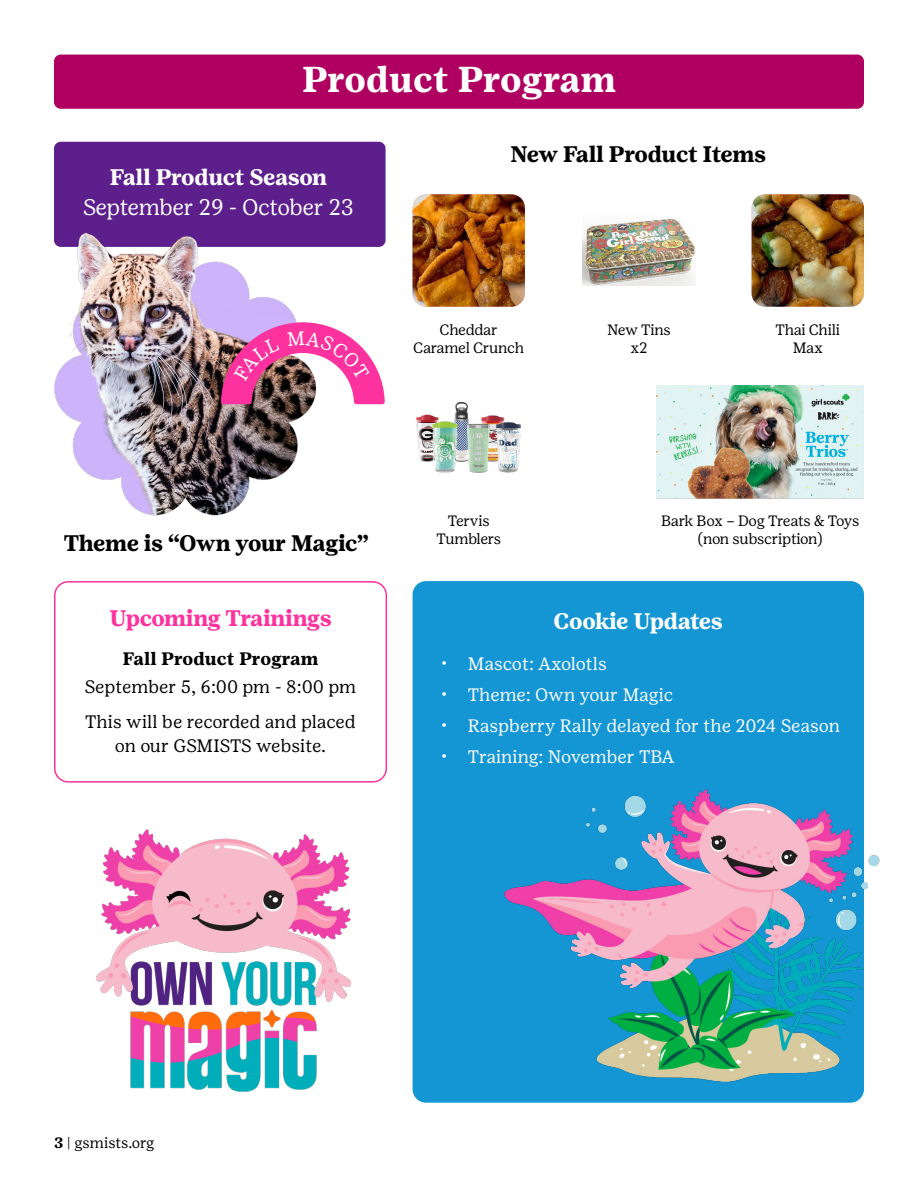
<style>
.page{position:relative;width:918px;height:1188px;background:#fff}
.page>*{position:absolute;margin:0;border:0;box-sizing:border-box;transform-origin:0 0}
.t1{font:700 36px "Girl Scout Text";color:#fff}
.t2{font:700 22.5px "Girl Scout Text";letter-spacing:-.02em;color:#000}
.t3{font:700 22.5px "Girl Scout Text";letter-spacing:-.02em;color:#fff}
.t4{font:22.5px "Girl Scout Text";letter-spacing:-.02em;color:#fff}
.t5{font:700 22.5px "Girl Scout Text";letter-spacing:-.02em;color:#fd329e}
.t6{font:18px "Girl Scout Text";letter-spacing:-.005em;color:#fff}
.t7{font:18px/35.4px "Girl Scout Text";color:#000}
.t8{font:700 18px "Girl Scout Text";color:#000}
.t9{font:15px/18.6px "Girl Scout Text";letter-spacing:-.02em;color:#000;text-align:center}
.s1{font-weight:700}
</style>
<div class="page">
<div style="left:54px;top:55px;width:810px;height:54px;background:#af0061;border-radius:7px"></div>
<div style="left:54px;top:142px;width:332px;height:105px;background:#5c1f8b;border-radius:7px"></div>
<img style="left:54px;top:232px;width:266px;height:284px">
<img style="left:413px;top:194px;width:112px;height:113px">
<img style="left:416px;top:403px;width:104px;height:69px">
<img style="left:752px;top:194px;width:112px;height:113px">
<img style="left:583px;top:218px;width:112px;height:68px">
<img style="left:656px;top:385px;width:208px;height:113px">
<div style="left:54px;top:581px;width:333px;height:202px;border:2px solid #fd329e;border-radius:14px"></div>
<img style="left:96px;top:829px;width:256px;height:263px">
<div style="left:413px;top:581px;width:451px;height:522px;background:#1496d4;border-radius:14px"></div>
<img style="left:477px;top:789px;width:403px;height:314px">
<svg style="left:221px;top:322px;width:164px;height:82px"></svg>
<h1 class="t1" style="left:302px;top:58px;width:316px">Product Program</h1>
<h2 class="t3" style="left:110px;top:163px;width:219px">Fall Product Season</h2>
<h2 class="t4" style="left:83px;top:193px;width:272px">September 29 - October 23</h2>
<h2 class="t2" style="left:510px;top:140px;width:258px">New Fall Product Items</h2>
<p class="t9" style="left:413px;top:320px;width:112px">Cheddar<br>Caramel Crunch</p>
<p class="t9" style="left:607px;top:320px;width:65px">New Tins x2</p>
<p class="t9" style="left:776px;top:320px;width:66px">Thai Chili<br>Max</p>
<h2 class="t2" style="left:64px;top:529px;width:307px">Theme is “Own your Magic”</h2>
<h2 class="t5" style="left:109px;top:604px;width:224px">Upcoming Trainings</h2>
<p class="t8" style="left:123px;top:647px;width:197px">Fall Product Program</p>
<p class="t7" style="left:85px;top:669px;width:273px">September 5, 6:00 pm - 8:00 pm<br>This will be recorded and placed</p>
<p class="t7" style="left:115px;top:727px;width:213px">on our GSMISTS website.</p>
<p class="t9" style="left:436px;top:511px;width:66px">Tervis<br>Tumblers</p>
<p class="t9" style="left:661px;top:511px;width:200px">Bark Box – Dog Treats &amp; Toys (non subscription)</p>
<h2 class="t3" style="left:554px;top:607px;width:171px">Cookie Updates</h2>
<p class="t6" style="left:441px;top:652px;width:168px">• Mascot: Axolotls</p>
<p class="t6" style="left:441px;top:684px;width:234px">• Theme: Own your Magic</p>
<p class="t6" style="left:441px;top:715px;width:401px">• Raspberry Rally delayed for the 2024 Season</p>
<p class="t6" style="left:441px;top:746px;width:235px">• Training: November TBA</p>
<p class="t9" style="left:54px;top:1134px;width:102px"><span class="s1">3</span> | gsmists.org</p>
</div>
